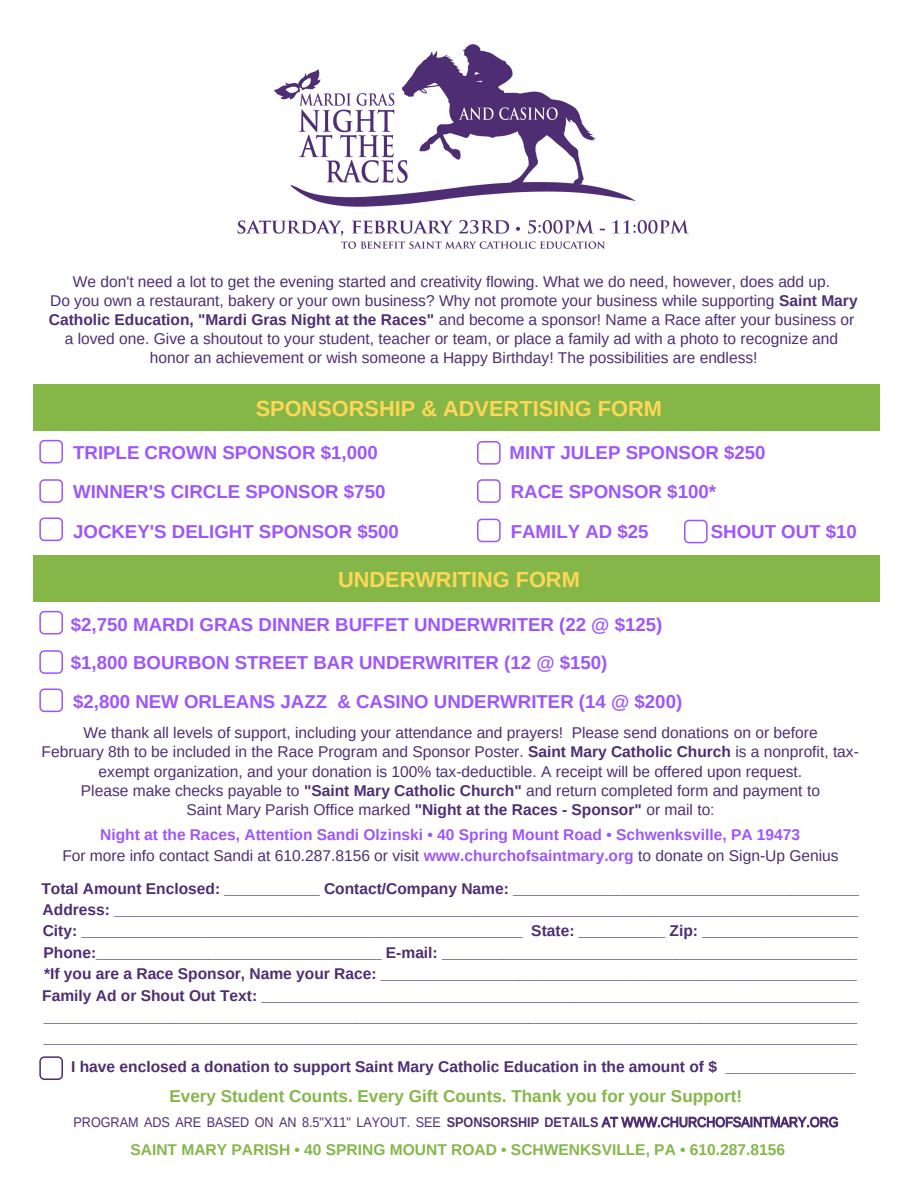
<style>
.page{position:relative;width:918px;height:1188px;background:#fff}
.page>*{position:absolute;margin:0;border:0;box-sizing:border-box;transform-origin:0 0}
.t1{font:700 21.75px "Arimo";color:#ffd757}
.t2{font:700 18.75px/39.3px "Arimo";color:#9e56fb}
.t3{font:700 17.1px "Arimo";color:#84b748}
.t4{font:15.6px/19.2px "Arimo";color:#4e2d73;text-align:center}
.t5{font:700 15.6px/21.3px "Arimo";color:#4e2d73}
.t6{font:700 15.6px/21.3px "Arimo";color:#9e56fb;text-align:center}
.t7{font:700 15.6px "Arimo";color:#84b748}
.t8{font:13.95px "Arimo";color:#4e2d73;scale:.9 1}
.s1{font-weight:700}
.s2{font-style:inherit}
.s3{font-weight:400;color:#4e2d73}
</style>
<div class="page">
<div style="left:33px;top:385px;width:847px;height:46px;background:#84b748"></div>
<div style="left:33px;top:556px;width:847px;height:46px;background:#84b748"></div>
<svg style="left:39px;top:440px;width:24px;height:23px"></svg>
<svg style="left:39px;top:479px;width:24px;height:24px"></svg>
<svg style="left:39px;top:518px;width:24px;height:23px"></svg>
<svg style="left:477px;top:441px;width:24px;height:24px"></svg>
<svg style="left:477px;top:519px;width:24px;height:23px"></svg>
<svg style="left:477px;top:479px;width:24px;height:24px"></svg>
<svg style="left:39px;top:611px;width:24px;height:23px"></svg>
<svg style="left:39px;top:650px;width:24px;height:24px"></svg>
<svg style="left:39px;top:688px;width:24px;height:24px"></svg>
<svg style="left:684px;top:520px;width:24px;height:23px"></svg>
<svg style="left:39px;top:1056px;width:24px;height:24px"></svg>
<img style="left:237px;top:44px;width:451px;height:205px">
<p class="t4" style="left:49px;top:272px;width:810px">We don't need a lot to get the evening started and creativity flowing. What we do need, however, does add up.<br>Do you own a restaurant, bakery or your own business? Why not promote your business while supporting <span class="s1">Saint Mary Catholic Education, "Mardi Gras Night at the Races"</span> and become a sponsor! Name a Race after your business or a loved one. Give a shoutout to your student, teacher or team, or place a family ad with a photo to recognize and honor an achievement or wish someone a Happy Birthday! The possibilities are endless!</p>
<h1 class="t1" style="left:256px;top:397px;width:408px">SPONSORSHIP &amp; ADVERTISING FORM</h1>
<p class="t2" style="left:73px;top:433px;width:327px">TRIPLE CROWN SPONSOR $1,000<br>WINNER'S CIRCLE SPONSOR $750<br>JOCKEY'S DELIGHT SPONSOR $500</p>
<p class="t2" style="left:510px;top:433px;width:258px">MINT JULEP SPONSOR $250<br>RACE SPONSOR $100*<br>FAMILY AD $25</p>
<p class="t2" style="left:711px;top:512px;width:148px">SHOUT OUT $10</p>
<h1 class="t1" style="left:338px;top:568px;width:243px">UNDERWRITING FORM</h1>
<p class="t2" style="left:71px;top:605px;width:613px;line-height:38.2px">$2,750 MARDI GRAS DINNER BUFFET UNDERWRITER (22 @ $125) $1,800 BOURBON STREET BAR UNDERWRITER (12 @ $150)<br>$2,800 NEW ORLEANS JAZZ &amp; CASINO UNDERWRITER (14 @ $200)</p>
<p class="t4" style="left:42px;top:723px;width:819px">We thank all levels of support, including your attendance and prayers! Please send donations on or before<br>February 8th to be included in the Race Program and Sponsor Poster. <span class="s1">Saint Mary Catholic Church</span> is a nonprofit, tax&shy;exempt organization, and your donation is 100% tax-deductible. A receipt will be offered upon request.<br>Please make checks payable to <span class="s1">"Saint Mary Catholic Church"</span> and return completed form and payment <span class="s2">to<br>Saint Mary Parish Office marked</span> <span class="s1">"Night at the Races - Sponsor"</span> or mail to:</p>
<p class="t6" style="left:62px;top:824px;width:778px">Night at the Races, Attention Sandi Olzinski • 40 Spring Mount Road • Schwenksville, PA 19473<br><span class="s3">For more info contact Sandi at 610.287.8156 or visit</span> www.churchofsaintmary.org <span class="s3">to donate on Sign-Up Genius</span></p>
<p class="t5" style="left:42px;top:878px;width:819px">Total Amount Enclosed: ___________ Contact/Company Name: ________________________________________ Address: ______________________________________________________________________________________ City: ___________________________________________________ State: __________ Zip: __________________ Phone:_________________________________ E-mail: ________________________________________________ *If you are a Race Sponsor, Name your Race: _______________________________________________________ Family Ad or Shout Out Text: _____________________________________________________________________ ______________________________________________________________________________________________ ______________________________________________________________________________________________</p>
<p class="t5" style="left:71px;top:1056px;width:786px">I have enclosed a donation to support Saint Mary Catholic Education in the amount of $ _______________</p>
<p class="t3" style="left:170px;top:1086px;width:574px">Every Student Counts. Every Gift Counts. Thank you for your Support!</p>
<p class="t8" style="left:74px;top:1114px;width:852px">PROGRAM ADS ARE BASED ON AN 8.5"X11" LAYOUT. SEE <span class="s1">SPONSORSHIP DETAILS</span> <span class="s2">AT WWW.CHURCHOFSAINTMARY.ORG</span></p>
<p class="t7" style="left:130px;top:1141px;width:656px">SAINT MARY PARISH • 40 SPRING MOUNT ROAD • SCHWENKSVILLE, PA • 610.287.8156</p>
</div>
